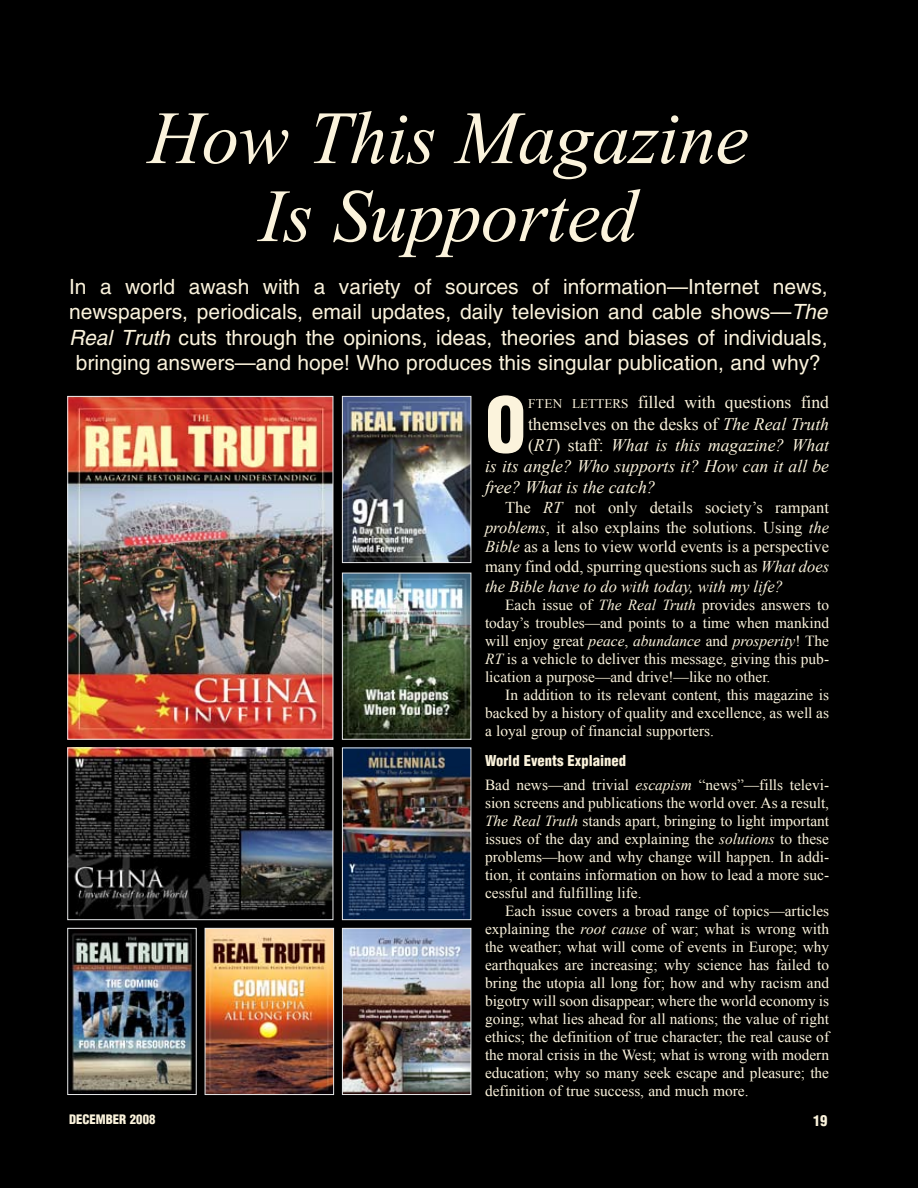
<style>
.page{position:relative;width:918px;height:1188px;background:#000}
.page>*{position:absolute;margin:0;border:0;box-sizing:border-box;transform-origin:0 0}
.t1{font:italic 75px/78px "Times New Roman";letter-spacing:-.005em;color:#fbf3dc;text-align:center}
.t2{font:900 condensed 73.95px "Helvetica";color:#fbf3dc}
.t3{font:21px/25.2px "Helvetica";color:#fbf3dc;text-align:center}
.t4{font:italic 17.7px "Times New Roman";color:#fbf3dc}
.t5{font:17.7px "Times New Roman";color:#fbf3dc}
.t6{font:16.5px/19.8px "Times New Roman";color:#fbf3dc;text-align:justify}
.t7{font:15.3px/18px "Times New Roman";color:#fbf3dc;text-align:justify}
.t8{font:900 condensed 14.7px "Helvetica";color:#fbf3dc}
.t9{font:900 condensed 12.75px "Helvetica";color:#fbf3dc}
.s1{font-style:italic}
.s2{font-size:13.2px}
.s3{font-style:normal}
</style>
<div class="page">
<img style="left:70px;top:750px;width:261px;height:168px">
<div style="left:68px;top:748px;width:265px;height:172px;border:1px solid #e6e7e8"></div>
<img style="left:344px;top:750px;width:125px;height:168px">
<div style="left:342px;top:748px;width:129px;height:172px;border:1px solid #e6e7e8"></div>
<img style="left:70px;top:933px;width:123px;height:158px">
<div style="left:68px;top:928px;width:128px;height:167px;border:1px solid #e6e7e8"></div>
<img style="left:344px;top:930px;width:125px;height:163px">
<div style="left:342px;top:928px;width:129px;height:167px;border:1px solid #e6e7e8"></div>
<img style="left:70px;top:398px;width:261px;height:339px">
<div style="left:68px;top:396px;width:265px;height:343px;border:1px solid #e6e7e8"></div>
<img style="left:344px;top:575px;width:125px;height:162px">
<div style="left:342px;top:573px;width:129px;height:166px;border:1px solid #e6e7e8"></div>
<img style="left:207px;top:930px;width:125px;height:163px">
<div style="left:205px;top:928px;width:129px;height:167px;border:1px solid #e6e7e8"></div>
<img style="left:344px;top:398px;width:125px;height:163px">
<div style="left:342px;top:396px;width:129px;height:167px;border:1px solid #e6e7e8"></div>
<h1 class="t1" style="left:148px;top:97px;width:602px">How This Magazine<br>Is Supported</h1>
<p class="t3" style="left:69px;top:274px;width:760px">I n a world awash with a variety of sources of information—I nternet news, newspapers, periodicals, email updates, daily television and cable shows—<span class="s1">The Real Truth</span> cuts through the opinions, ideas, theories and biases of individuals, bringing answers—and hope! Who produces this singular publication, and why?</p>
<h2 class="t2" style="left:485px;top:378px;width:43px">O</h2>
<p class="t5" style="left:528px;top:391px;width:303px"><span class="s2">ften letters</span> filled with questions find</p>
<p class="t5" style="left:528px;top:412px;width:303px">themselves on the desks of <span class="s1">The Real Truth</span></p>
<p class="t4" style="left:528px;top:433px;width:303px"><span class="s3">(</span>RT<span class="s3">) staff:</span> What is this magazine? What</p>
<p class="t4" style="left:485px;top:454px;width:346px">is its angle? Who supports it? How can it all be</p>
<p class="t4" style="left:485px;top:475px;width:172px">free? What is the catch?</p>
<p class="t6" style="left:485px;top:497px;width:346px;text-indent:20px">The <span class="s1">RT</span> not only details society’s rampant <span class="s1">problems</span>, it also explains the solutions. Using <span class="s1">the Bible</span> as a lens to view world events is a perspective many find odd, spurring questions such as <span class="s1">What does the Bible have to do with today, with my life?</span></p>
<p class="t7" style="left:485px;top:596px;width:346px;text-indent:20px">Each issue of <span class="s1">The Real Truth</span> provides answers to today’s troubles—and points to a time when mankind will enjoy great <span class="s1">peace</span>, <span class="s1">abundance</span> and <span class="s1">prosperity</span>! The <span class="s1">RT</span> is a vehicle to deliver this message, giving this pub&shy;lication a purpose—and drive!—like no other.</p>
<p class="t7" style="left:485px;top:686px;width:346px;text-indent:20px">In addition to its relevant content, this magazine is backed by a history of quality and excellence, as well as a loyal group of financial supporters.</p>
<p class="t8" style="left:485px;top:751px;width:143px">World Events Explained</p>
<p class="t7" style="left:485px;top:775px;width:346px">Bad news—and trivial <span class="s1">escapism</span> “news”—fills televi&shy;sion screens and publications the world over. As a result, <span class="s1">The Real Truth</span> stands apart, bringing to light important issues of the day and explaining the <span class="s1">solutions</span> to these problems—how and why change will happen. In addi&shy;tion, it contains information on how to lead a more suc&shy;cessful and fulfilling life.</p>
<p class="t7" style="left:485px;top:901px;width:346px;text-indent:20px">Each issue covers a broad range of topics—articles explaining the <span class="s1">root cause</span> of war; what is wrong with the weather; what will come of events in Europe; why earthquakes are increasing; why science has failed to bring the utopia all long for; how and why racism and bigotry will soon disappear; where the world economy is going; what lies ahead for all nations; the value of right ethics; the definition of true character; the real cause of the moral crisis in the West; what is wrong with modern education; why so many seek escape and pleasure; the definition of true success, and much more.</p>
<p class="t9" style="left:69px;top:1112px;width:88px">December 2008</p>
<p class="t8" style="left:813px;top:1111px;width:8px">19</p>
</div>
